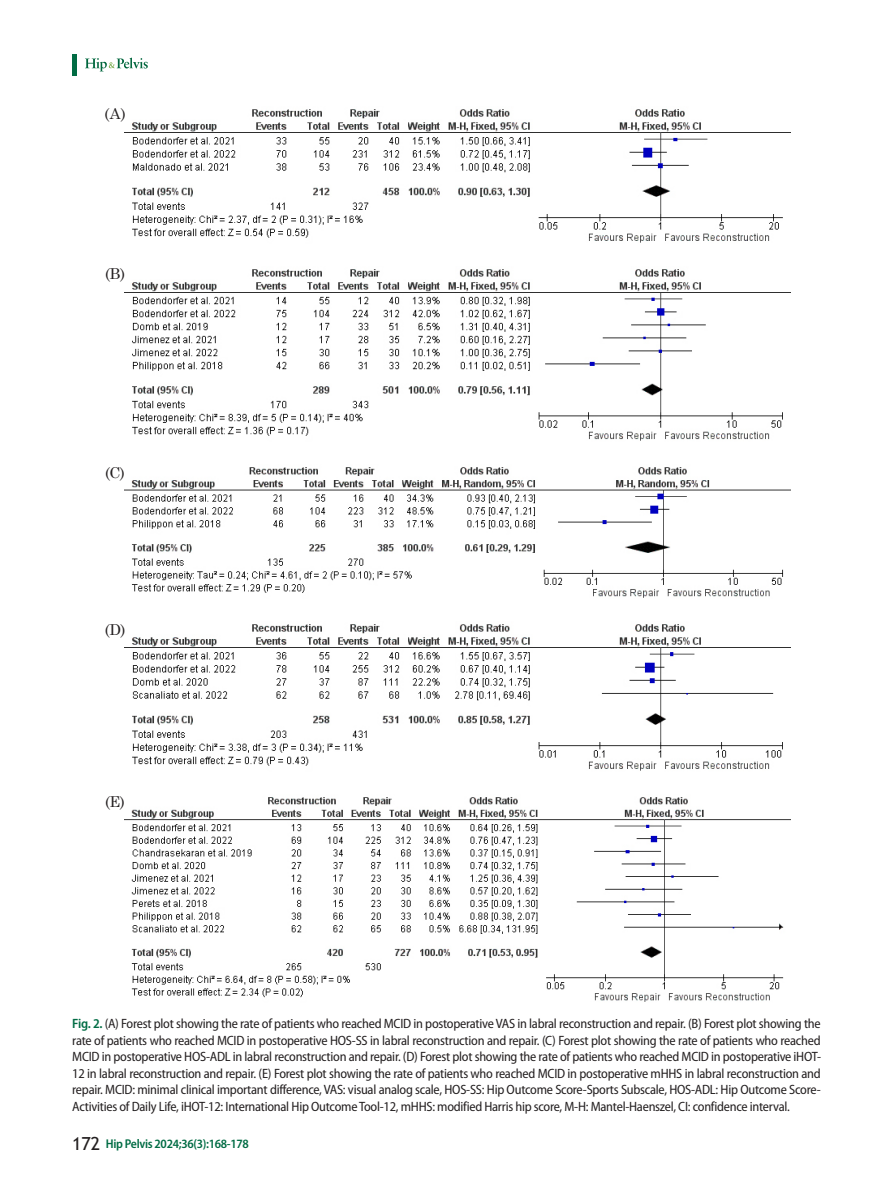
<style>
.page{position:relative;width:893px;height:1191px;background:#fff}
.page>*{position:absolute;margin:0;border:0;box-sizing:border-box;transform-origin:0 0}
.t1{font:15px "Century Schoolbook";color:#231f20}
.t2{font:semi-condensed 13.5px/16.5px "Myriad Pro";letter-spacing:-.02em;color:#231f20;text-align:justify}
.t3{font:600 semi-condensed 12.75px "Myriad Pro";letter-spacing:-.025em;color:#016c44}
.s1{font-weight:600;color:#016c44}
.s2{font-family:"Trebuchet MS";font-weight:400;font-stretch:normal;font-size:18px;color:#231f20}
</style>
<div class="page">
<div style="left:72px;top:54px;width:5px;height:21px;background:#016c44"></div>
<svg style="left:85px;top:58px;width:63px;height:13px"></svg>
<img style="left:124px;top:109px;width:667px;height:134px">
<div style="left:102px;top:106px;width:26px;height:15px;background:#fff"></div>
<img style="left:124px;top:269px;width:667px;height:172px">
<div style="left:102px;top:266px;width:26px;height:15px;background:#fff"></div>
<img style="left:124px;top:467px;width:667px;height:131px">
<div style="left:102px;top:465px;width:26px;height:15px;background:#fff"></div>
<img style="left:124px;top:624px;width:667px;height:147px">
<div style="left:102px;top:621px;width:26px;height:15px;background:#fff"></div>
<img style="left:124px;top:797px;width:667px;height:205px">
<div style="left:102px;top:794px;width:26px;height:15px;background:#fff"></div>
<p class="t1" style="left:105px;top:101px;width:23px">(A)</p>
<p class="t1" style="left:105px;top:261px;width:22px">(B)</p>
<p class="t1" style="left:105px;top:459px;width:21px">(C)</p>
<p class="t1" style="left:105px;top:616px;width:22px">(D)</p>
<p class="t1" style="left:105px;top:789px;width:21px">(E)</p>
<p class="t2" style="left:72px;top:1015px;width:750px"><span class="s1">Fig. 2.</span> (A) Forest plot showing the rate of patients who reached MCID in postoperative VAS in labral reconstruction and repair. (B) Forest plot showing the rate of patients who reached MCID in postoperative HOS-SS in labral reconstruction and repair. (C) Forest plot showing the rate of patients who reached MCID in postoperative HOS-ADL in labral reconstruction and repair. (D) Forest plot showing the rate of patients who reached MCID in postoperative iHOT-12 in labral reconstruction and repair. (E) Forest plot showing the rate of patients who reached MCID in postoperative mHHS in labral reconstruction and repair. MCID: minimal clinical important difference, VAS: visual analog scale, HOS-SS: Hip Outcome Score-Sports Subscale, HOS-ADL: Hip Outcome Score-Activities of Daily Life, iHOT-12: International Hip Outcome Tool-12, mHHS: modified Harris hip score, M-H: Mantel-Haenszel, CI: confidence interval.</p>
<p class="t3" style="left:72px;top:1135px;width:178px"><span class="s2">172</span> Hip Pelvis 2024;36(3):168-178</p>
</div>
